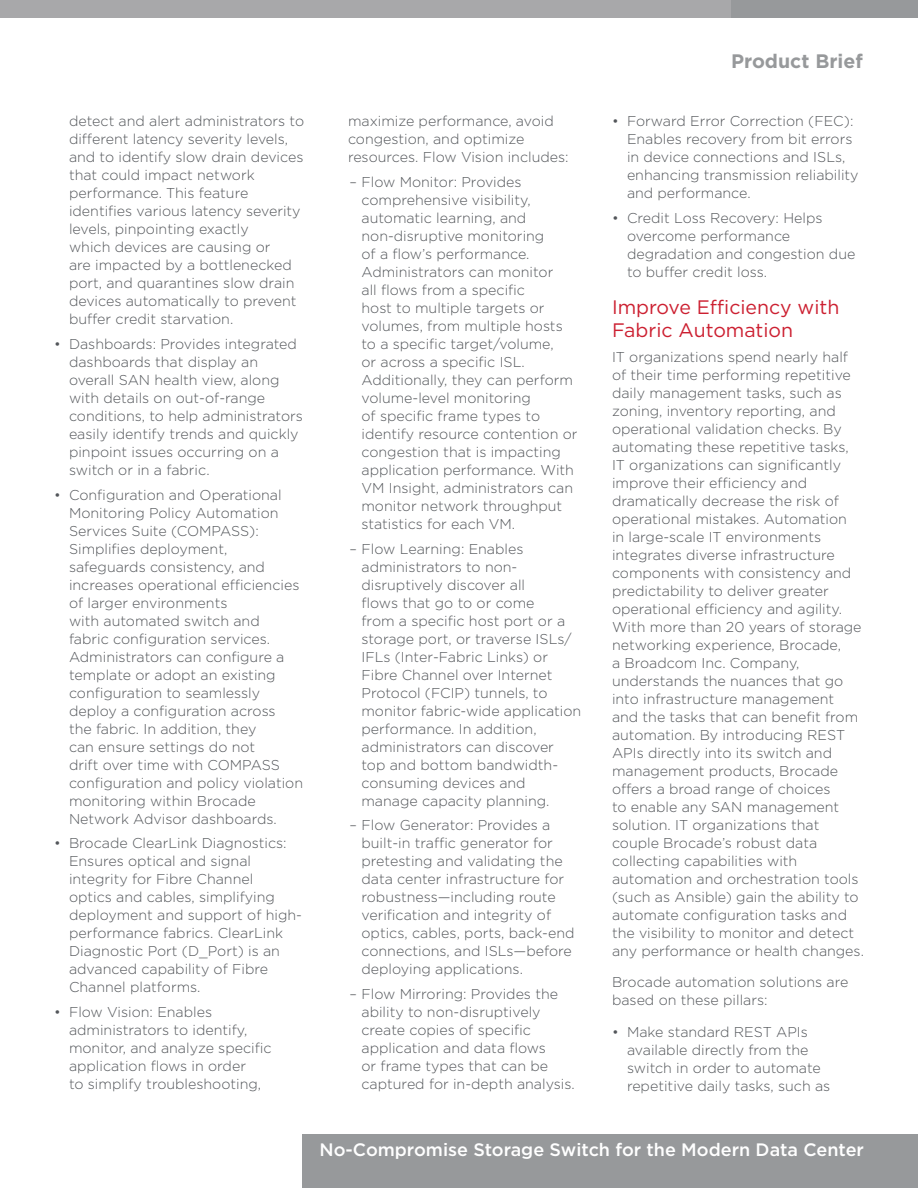
<style>
.page{position:relative;width:918px;height:1188px;background:#fff}
.page>*{position:absolute;margin:0;border:0;box-sizing:border-box;transform-origin:0 0}
.Body_Head{font:19.5px/23.4px "Gotham";color:#cc2031}
.t1{font:700 19.5px "Gotham";color:#97999b}
.t2{font:500 18px "Gotham";color:#fff}
.Body_Text{font:300 14.25px/18px "Gotham";color:#53565a}
</style>
<div class="page">
<div style="left:0;top:0;width:735px;height:18px;background:#a8a8aa"></div>
<div style="left:731px;top:0;width:187px;height:18px;background:#97999b"></div>
<div style="left:302px;top:1134px;width:616px;height:54px;background:#97999b"></div>
<p class="Body_Text" style="left:69px;top:112px;width:237px">detect and alert administrators to different latency severity levels, and to identify slow drain devices that could impact network performance. This feature identifies various latency severity levels, pinpointing exactly<br>which devices are causing or<br>are impacted by a bottlenecked port, and quarantines slow drain devices automatically to prevent buffer credit starvation.</p>
<p class="Body_Text" style="left:69px;top:334px;width:236px;text-indent:-15px">• Dashboards: Provides integrated dashboards that display an overall SAN health view, along with details on out-of-range conditions, to help administrators easily identify trends and quickly pinpoint issues occurring on a switch or in a fabric.</p>
<p class="Body_Text" style="left:69px;top:485px;width:236px;text-indent:-15px">• Configuration and Operational<br>Monitoring Policy Automation<br>Services Suite (COMPASS):<br>Simplifies deployment, safeguards consistency, and increases operational efficiencies of larger environments<br>with automated switch and fabric configuration services.<br>Administrators can configure a template or adopt an existing configuration to seamlessly deploy a configuration across<br>the fabric. In addition, they<br>can ensure settings do not<br>drift over time with COMPASS configuration and policy violation monitoring within Brocade<br>Network Advisor dashboards.</p>
<p class="Body_Text" style="left:69px;top:834px;width:235px;text-indent:-15px">• Brocade ClearLink Diagnostics:<br>Ensures optical and signal integrity for Fibre Channel<br>optics and cables, simplifying deployment and support of high&shy;performance fabrics. ClearLink<br>Diagnostic Port (D_Port) is an advanced capability of Fibre<br>Channel platforms.</p>
<p class="Body_Text" style="left:69px;top:1003px;width:204px;text-indent:-15px">• Flow Vision: Enables administrators to identify, monitor, and analyze specific application flows in order<br>to simplify troubleshooting,</p>
<p class="Body_Text" style="left:348px;top:112px;width:222px">maximize performance, avoid congestion, and optimize resources. Flow Vision includes:</p>
<p class="Body_Text" style="left:362px;top:172px;width:218px;text-indent:-12px">– Flow Monitor: Provides comprehensive visibility, automatic learning, and non-disruptive monitoring<br>of a flow’s performance.<br>Administrators can monitor<br>all flows from a specific<br>host to multiple targets or volumes, from multiple hosts to a specific target/volume,<br>or across a specific ISL.<br>Additionally, they can perform volume-level monitoring<br>of specific frame types to identify resource contention or congestion that is impacting application performance. With<br>VM Insight, administrators can monitor network throughput statistics for each VM.</p>
<p class="Body_Text" style="left:362px;top:539px;width:221px;text-indent:-12px">– Flow Learning: Enables administrators to non&shy;disruptively discover all<br>flows that go to or come<br>from a specific host port or a storage port, or traverse ISLs/<br>IFLs (Inter-Fabric Links) or<br>Fibre Channel over Internet<br>Protocol (FCIP) tunnels, to monitor fabric-wide application performance. In addition, administrators can discover top and bottom bandwidth&shy;consuming devices and manage capacity planning.</p>
<p class="Body_Text" style="left:362px;top:816px;width:215px;text-indent:-12px">– Flow Generator: Provides a built-in traffic generator for pretesting and validating the data center infrastructure for robustness—including route verification and integrity of optics, cables, ports, back-end connections, and ISLs—before deploying applications.</p>
<p class="Body_Text" style="left:362px;top:985px;width:215px;text-indent:-12px">– Flow Mirroring: Provides the ability to non-disruptively create copies of specific application and data flows<br>or frame types that can be captured for in-depth analysis.</p>
<h1 class="t1" style="left:731px;top:48px;width:133px">Product Brief</h1>
<p class="Body_Text" style="left:627px;top:112px;width:233px;text-indent:-15px">• Forward Error Correction (FEC):<br>Enables recovery from bit errors in device connections and ISLs, enhancing transmission reliability and performance.</p>
<p class="Body_Text" style="left:627px;top:208px;width:230px;text-indent:-15px">• Credit Loss Recovery: Helps overcome performance degradation and congestion due to buffer credit loss.</p>
<p class="Body_Head" style="left:612px;top:295px;width:229px">Improve Efficiency with<br>Fabric Automation</p>
<p class="Body_Text" style="left:612px;top:348px;width:254px">IT organizations spend nearly half of their time performing repetitive daily management tasks, such as zoning, inventory reporting, and operational validation checks. By automating these repetitive tasks, IT organizations can significantly improve their efficiency and dramatically decrease the risk of operational mistakes. Automation<br>in large-scale IT environments integrates diverse infrastructure components with consistency and predictability to deliver greater operational efficiency and agility.<br>With more than 20 years of storage networking experience, Brocade,<br>a Broadcom Inc. Company, understands the nuances that go into infrastructure management and the tasks that can benefit from automation. By introducing REST APIs directly into its switch and management products, Brocade offers a broad range of choices<br>to enable any SAN management solution. IT organizations that couple Brocade’s robust data collecting capabilities with automation and orchestration tools (such as Ansible) gain the ability to automate configuration tasks and the visibility to monitor and detect any performance or health changes.</p>
<p class="Body_Text" style="left:612px;top:973px;width:238px">Brocade automation solutions are based on these pillars:</p>
<p class="Body_Text" style="left:627px;top:1023px;width:205px;text-indent:-15px">• Make standard REST APIs available directly from the switch in order to automate repetitive daily tasks, such as</p>
<p class="t2" style="left:320px;top:1138px;width:546px">No-Compromise Storage Switch for the Modern Data Center</p>
</div>
